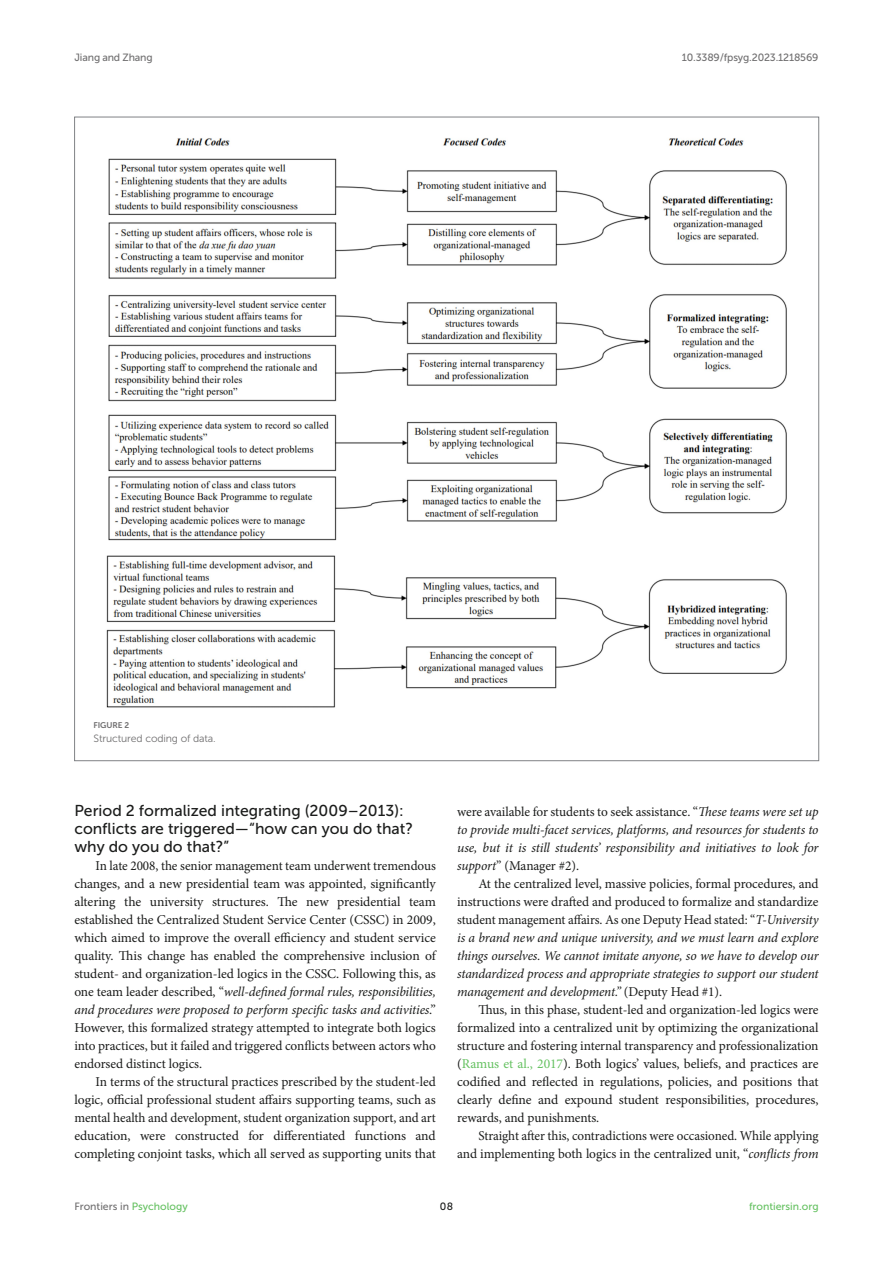
<style>
.page{position:relative;width:893px;height:1263px;background:#fff}
.page>*{position:absolute;margin:0;border:0;box-sizing:border-box;transform-origin:0 0}
.HEAD_3{font:15.75px/18px "Museo Sans 500";color:#1b1c1b}
.TEXT{font:13.5px/18px "Minion Pro";letter-spacing:-.005em;color:#1b1c1b;text-align:justify}
.TEXT_FLUSH{font:13.5px/18px "Minion Pro";letter-spacing:-.005em;color:#1b1c1b;text-align:justify}
.TEXT-2{font:italic 13.5px/18px "Minion Pro";letter-spacing:-.015em;color:#1b1c1b;text-align:justify}
.t1{font:10.5px "Museo Sans 500";letter-spacing:-.015em;color:#706f70}
.FIG_LEG{font:10.5px "Museo Sans 300";letter-spacing:-.01em;color:#706f70}
.t2{font:10.5px "Museo Sans 500";color:#65c161}
.t3{font:10.5px "Museo Sans 500";color:#1b1c1b}
.FIG_HD{font:8.25px "Museo Sans 700";letter-spacing:-.01em;color:#706f70}
.s1{font-style:italic}
.s2{font-style:normal}
.s3{color:#65c161}
</style>
<div class="page">
<img style="left:106px;top:138px;width:681px;height:570px">
<p class="t1" style="left:74px;top:51px;width:80px">Jiang and Zhang</p>
<p class="t1" style="left:682px;top:51px;width:138px">10.3389/fpsyg.2023.1218569</p>
<p class="FIG_HD" style="left:94px;top:721px;width:37px">FIGURE 2</p>
<p class="FIG_LEG" style="left:94px;top:732px;width:124px">Structured coding of data.</p>
<p class="HEAD_3" style="left:74px;top:802px;width:340px">Period 2 formalized integrating (2009–2013): conflicts are triggered—“how can you do that? why do you do that?”</p>
<p class="TEXT_FLUSH" style="left:74px;top:857px;width:363px;text-indent:21px">In late 2008, the senior management team underwent tremendous changes, and a new presidential team was appointed, significantly altering the university structures. The new presidential team established the Centralized Student Service Center (CSSC) in 2009, which aimed to improve the overall efficiency and student service quality. This change has enabled the comprehensive inclusion of student- and organization-led logics in the CSSC. Following this, as one team leader described, “<span class="s1">well-defined formal rules, responsibilities, and procedures were proposed to perform specific tasks and activities</span>.” However, this formalized strategy attempted to integrate both logics into practices, but it failed and triggered conflicts between actors who endorsed distinct logics.</p>
<p class="TEXT" style="left:74px;top:1073px;width:363px;text-indent:21px">In terms of the structural practices prescribed by the student-led logic, official professional student affairs supporting teams, such as mental health and development, student organization support, and art education, were constructed for differentiated functions and completing conjoint tasks, which all served as supporting units that</p>
<p class="TEXT-2" style="left:457px;top:803px;width:363px"><span class="s2">were available for students to seek assistance. “</span>These teams were set up to provide multi-facet services, platforms, and resources for students to use, but it is still students’ responsibility and initiatives to look for support<span class="s2">” (Manager #2).</span></p>
<p class="TEXT-2" style="left:457px;top:875px;width:363px;text-indent:21px"><span class="s2">At the centralized level, massive policies, formal procedures, and instructions were drafted and produced to formalize and standardize student management affairs. As one Deputy Head stated: “</span>T-University is a brand new and unique university, and we must learn and explore things ourselves. We cannot imitate anyone, so we have to develop our standardized process and appropriate strategies to support our student management and development.” <span class="s2">(Deputy Head #1).</span></p>
<p class="TEXT" style="left:457px;top:1001px;width:363px;text-indent:21px">Thus, in this phase, student-led and organization-led logics were formalized into a centralized unit by optimizing the organizational structure and fostering internal transparency and professionalization (<span class="s3">Ramus et al., 2017</span>). Both logics’ values, beliefs, and practices are codified and reflected in regulations, policies, and positions that clearly define and expound student responsibilities, procedures, rewards, and punishments.</p>
<p class="TEXT" style="left:457px;top:1127px;width:363px;text-align:right">Straight after this, contradictions were occasioned. While applying and implementing both logics in the centralized unit, “<span class="s1">conflicts from</span></p>
<p class="t1" style="left:74px;top:1200px;width:115px">Frontiers in <span class="s3">Psychology</span></p>
<p class="t3" style="left:440px;top:1200px;width:15px">08</p>
<p class="t2" style="left:749px;top:1200px;width:71px">frontiersin.org</p>
</div>
